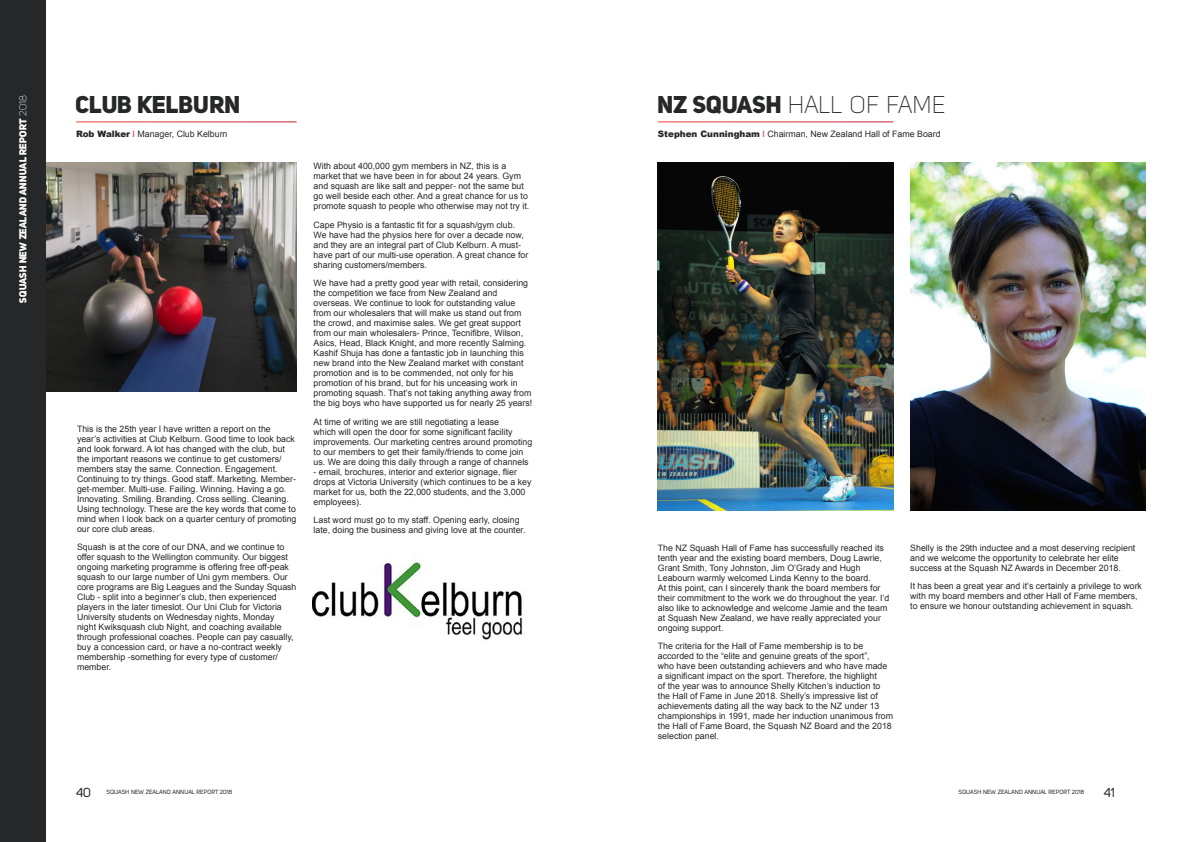
<style>
.page{position:relative;width:1191px;height:842px;background:#fff}
.page>*{position:absolute;margin:0;border:0;box-sizing:border-box;transform-origin:0 0}
.t1{font:24px "Uni Sans Light";color:#252729}
.t2{font:24px "Uni Sans Heavy";color:#252729}
.t3{font:13px "Uni Sans Regular";color:#292829}
.t4{font:10px "Uni Sans Heavy";letter-spacing:-.02em;color:#fff}
.t5{font:8.8px/10px "Arial";color:#252729}
.t6{font:6px "Uni Sans Regular";color:#252729}
.s1{font-family:"Uni Sans Light"}
.s2{font-weight:900}
.s3{color:#d9272d}
.s4{font-size:13px;color:#292829}
.s5{font-family:"Uni Sans Heavy"}
</style>
<div class="page">
<img style="left:45px;top:163px;width:251px;height:228px">
<img style="left:312px;top:560px;width:211px;height:80px">
<div style="left:0;top:0;width:45px;height:842px;background:#252729"></div>
<img style="left:658px;top:163px;width:235px;height:347px">
<img style="left:910px;top:163px;width:235px;height:347px">
<p class="t4" style="left:17px;top:303px;width:209px;rotate:-90deg">SQUASH NEW ZEALAND ANNUAL REPORT <span class="s1">2018</span></p>
<h1 class="t2" style="left:76px;top:90px;width:167px">CLUB KELBURN</h1>
<p class="t5" style="left:76px;top:129px;width:153px"><span class="s2">Rob Walker</span> <span class="s3">I</span> Manager, Club Kelburn</p>
<p class="t5" style="left:77px;top:424px;width:221px">This is the 25th year I have written a report on the year’s activities at Club Kelburn. Good time to look back and look forward. A lot has changed with the club, but the important reasons we continue to get customers/ members stay the same. Connection. Engagement.<br>Continuing to try things. Good staff. Marketing. Member&shy;get-member. Multi-use. Failing. Winning. Having a go.<br>Innovating. Smiling. Branding. Cross selling. Cleaning.<br>Using technology. These are the key words that come to mind when I look back on a quarter century of promoting our core club areas.</p>
<p class="t5" style="left:77px;top:542px;width:221px">Squash is at the core of our DNA, and we continue to offer squash to the Wellington community. Our biggest ongoing marketing programme is offering free off-peak squash to our large number of Uni gym members. Our core programs are Big Leagues and the Sunday Squash Club - split into a beginner’s club, then experienced players in the later timeslot. Our Uni Club for Victoria University students on Wednesday nights, Monday<br>night Kwiksquash club Night, and coaching available through professional coaches. People can pay casually, buy a concession card, or have a no-contract weekly membership -something for every type of customer/ member.</p>
<p class="t5" style="left:313px;top:161px;width:217px">With about 400,000 gym members in NZ, this is a market that we have been in for about 24 years. Gym and squash are like salt and pepper- not the same but go well beside each other. And a great chance for us to promote squash to people who otherwise may not try it.</p>
<p class="t5" style="left:313px;top:220px;width:216px">Cape Physio is a fantastic fit for a squash/gym club.<br>We have had the physios here for over a decade now, and they are an integral part of Club Kelburn. A must&shy;have part of our multi-use operation. A great chance for sharing customers/members.</p>
<p class="t5" style="left:313px;top:278px;width:220px">We have had a pretty good year with retail, considering the competition we face from New Zealand and overseas. We continue to look for outstanding value from our wholesalers that will make us stand out from the crowd, and maximise sales. We get great support from our main wholesalers- Prince, Tecnifibre, Wilson, Asics, Head, Black Knight, and more recently Salming.<br>Kashif Shuja has done a fantastic job in launching this new brand into the New Zealand market with constant promotion and is to be commended, not only for his promotion of his brand, but for his unceasing work in promoting squash. That’s not taking anything away from the big boys who have supported us for nearly 25 years!</p>
<p class="t5" style="left:313px;top:417px;width:220px">At time of writing we are still negotiating a lease<br>which will open the door for some significant facility improvements. Our marketing centres around promoting to our members to get their family/friends to come join us. We are doing this daily through a range of channels</p>
<p class="t5" style="left:313px;top:466px;width:219px">- email, brochures, interior and exterior signage, flier drops at Victoria University (which continues to be a key market for us, both the 22,000 students, and the 3,000 employees).</p>
<p class="t5" style="left:313px;top:515px;width:213px">Last word must go to my staff. Opening early, closing late, doing the business and giving love at the counter.</p>
<p class="t6" style="left:76px;top:788px;width:158px"><span class="s4">40</span> SQUASH NEW ZEALAND ANNUAL REPORT 2018</p>
<h1 class="t1" style="left:658px;top:92px;width:289px"><span class="s5">NZ SQUASH</span> HALL OF FAME</h1>
<p class="t5" style="left:658px;top:129px;width:284px"><span class="s2">Stephen Cunningham</span> <span class="s3">I</span> Chairman, New Zealand Hall of Fame Board</p>
<p class="t5" style="left:658px;top:543px;width:233px">The NZ Squash Hall of Fame has successfully reached its tenth year and the existing board members, Doug Lawrie, Grant Smith, Tony Johnston, Jim O’Grady and Hugh Leabourn warmly welcomed Linda Kenny to the board.<br>At this point, can I sincerely thank the board members for their commitment to the work we do throughout the year. I’d also like to acknowledge and welcome Jamie and the team at Squash New Zealand, we have really appreciated your ongoing support.</p>
<p class="t5" style="left:658px;top:641px;width:237px">The criteria for the Hall of Fame membership is to be accorded to the “elite and genuine greats of the sport”,<br>who have been outstanding achievers and who have made a significant impact on the sport. Therefore, the highlight<br>of the year was to announce Shelly Kitchen’s induction to the Hall of Fame in June 2018. Shelly’s impressive list of achievements dating all the way back to the NZ under 13 championships in 1991, made her induction unanimous from the Hall of Fame Board, the Squash NZ Board and the 2018 selection panel.</p>
<p class="t5" style="left:910px;top:543px;width:226px">Shelly is the 29th inductee and a most deserving recipient and we welcome the opportunity to celebrate her elite success at the Squash NZ Awards in December 2018.</p>
<p class="t5" style="left:910px;top:581px;width:233px">It has been a great year and it’s certainly a privilege to work with my board members and other Hall of Fame members, to ensure we honour outstanding achievement in squash.</p>
<p class="t6" style="left:958px;top:788px;width:127px">SQUASH NEW ZEALAND ANNUAL REPORT 2018</p>
<h2 class="t3" style="left:1103px;top:784px;width:13px">41</h2>
</div>
